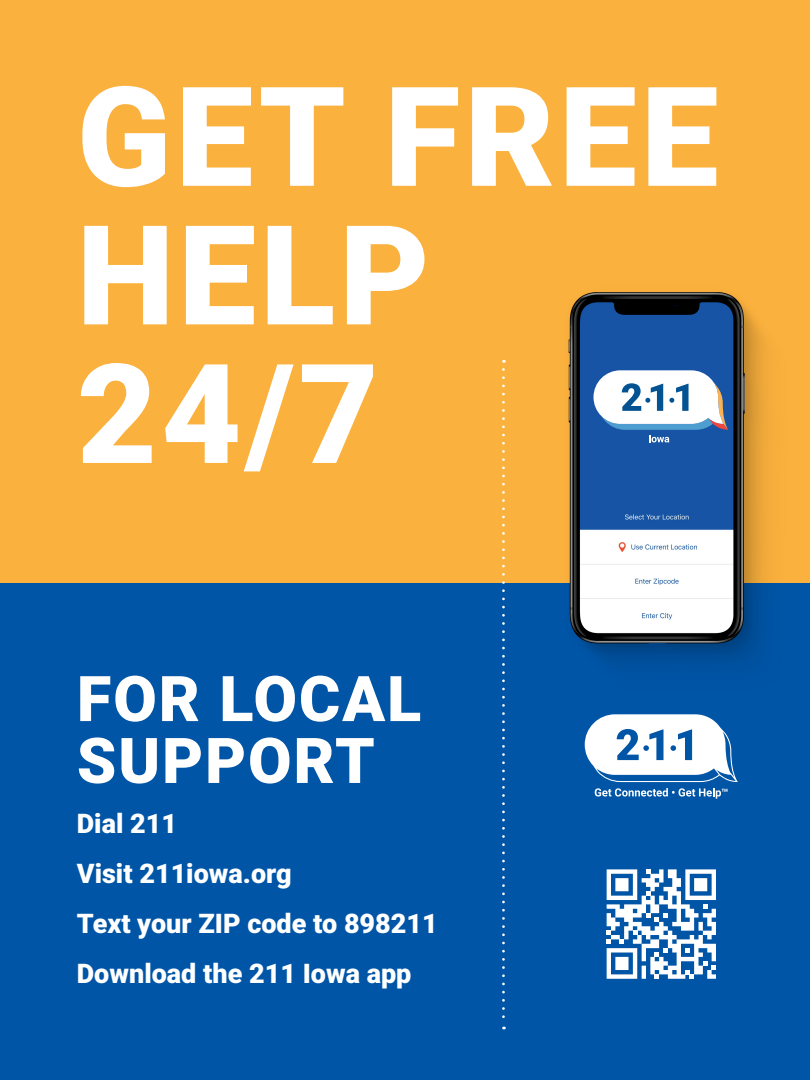
<style>
.page{position:relative;width:810px;height:1080px;background:#fff}
.page>*{position:absolute;margin:0;border:0;box-sizing:border-box;transform-origin:0 0}
.t1{font:900 138.56px/138.6px "Roboto";letter-spacing:.03em;color:#fff}
.t2{font:900 63.12px "Roboto";letter-spacing:.03em;color:#fff}
.t3{font:900 27px "Roboto";color:#fff}
</style>
<div class="page">
<div style="left:0;top:401px;width:810px;height:679px;background:#0155a7"></div>
<div style="left:0;top:0;width:810px;height:583px;background:#fbb13d"></div>
<img style="left:502px;top:292px;width:265px;height:371px">
<div style="left:591px;top:362px;width:137px;height:77px;background:#1754a5"></div>
<div style="left:616px;top:337px;width:86px;height:49px;background:#1754a5"></div>
<svg style="left:594px;top:370px;width:134px;height:72px"></svg>
<svg style="left:585px;top:714px;width:153px;height:68px"></svg>
<svg style="left:595px;top:788px;width:132px;height:11px"></svg>
<svg style="left:502px;top:369px;width:3px;height:660px"></svg>
<svg style="left:607px;top:869px;width:109px;height:110px"></svg>
<p class="t1" style="left:77px;top:62px;width:643px">GET FREE<br>HELP</p>
<p class="t1" style="left:77px;top:339px;width:303px">24/7</p>
<p class="t2" style="left:77px;top:654px;width:346px">FOR LOCAL</p>
<p class="t2" style="left:77px;top:716px;width:299px">SUPPORT</p>
<p class="t3" style="left:77px;top:804px;width:102px">Dial 211</p>
<p class="t3" style="left:77px;top:854px;width:216px">Visit 211iowa.org</p>
<p class="t3" style="left:77px;top:904px;width:362px">Text your ZIP code to 898211</p>
<p class="t3" style="left:77px;top:954px;width:336px">Download the 211 Iowa app</p>
</div>
